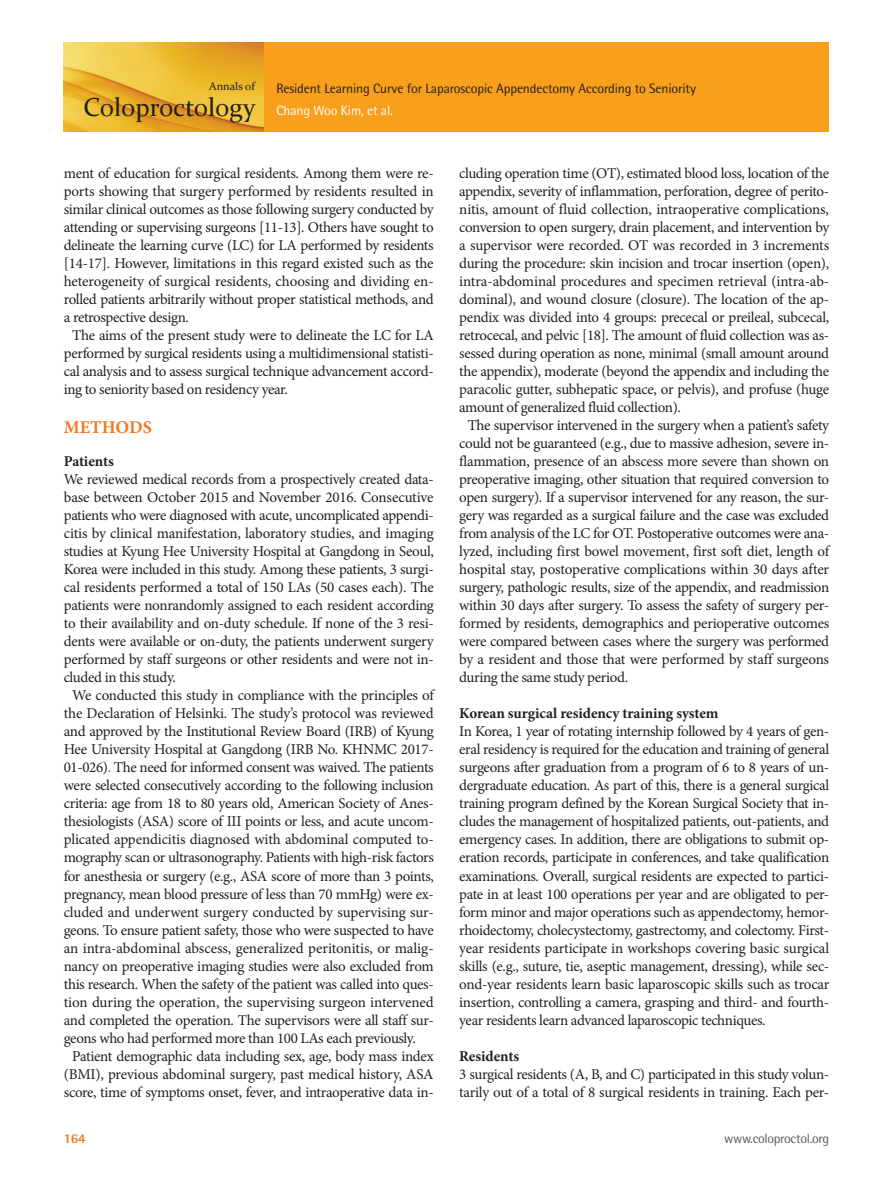
<style>
.page{position:relative;width:893px;height:1191px;background:#fff}
.page>*{position:absolute;margin:0;border:0;box-sizing:border-box;transform-origin:0 0}
.t1{font:25.95px "Constantia";color:#231f20}
.본문제목_대{font:700 18px "Minion Pro";letter-spacing:-.005em;color:#f47721}
.본문{font:15px/18px "Minion Pro";letter-spacing:-.025em;color:#231f20;text-align:justify}
.본문_앞단락0{font:15px/18px "Minion Pro";letter-spacing:-.025em;color:#231f20;text-align:justify}
.본문제목_중{font:700 15px "Minion Pro";letter-spacing:-.01em;color:#231f20}
.t2{font:13.5px "Rotis Semi Sans Std";letter-spacing:-.01em;color:#231f20}
.t3{font:13.5px "Rotis Semi Sans Std";letter-spacing:-.025em;color:#57585a}
.t4{font:13.5px "Rotis Semi Sans Std";letter-spacing:-.01em;color:#fff}
.t5{font:800 13.5px "Rotis Semi Sans Std";color:#f47721}
.t6{font:11.25px "Constantia";color:#231f20}
.s1{color:#ee1d23}
</style>
<div class="page">
<div style="left:264px;top:43px;width:565px;height:89px;background:#f89f1c"></div>
<img style="left:64px;top:43px;width:200px;height:89px">
<p class="t6" style="left:209px;top:79px;width:47px">Annals of</p>
<p class="t1" style="left:83px;top:90px;width:174px">Coloproctology</p>
<p class="t2" style="left:276px;top:80px;width:421px">Resident Learning Curve for Laparoscopic Appendectomy According to Seniority</p>
<p class="t4" style="left:276px;top:102px;width:118px">Chang Woo Kim, et al.</p>
<p class="본문" style="left:64px;top:164px;width:371px">ment of education for surgical residents. Among them were re&shy;ports showing that surgery performed by residents resulted in similar clinical outcomes as those following surgery conducted by attending or supervising surgeons [11-13]. Others have sought to delineate the learning curve (LC) for LA performed by residents [14-17]. However, limitations in this regard existed such as the heterogeneity of surgical residents, choosing and dividing en&shy;rolled patients arbitrarily without proper statistical methods, and a retrospective design.</p>
<p class="본문" style="left:64px;top:326px;width:372px;text-indent:9px">The aims of the present study were to delineate the LC for LA performed by surgical residents using a multidimensional statisti&shy;cal analysis and to assess surgical technique advancement accord&shy;ing to seniority based on residency year.</p>
<p class="본문제목_대" style="left:64px;top:414px;width:90px">METHODS</p>
<p class="본문제목_중" style="left:64px;top:451px;width:52px">Patients</p>
<p class="본문_앞단락0" style="left:64px;top:470px;width:372px">We reviewed medical records from a prospectively created data&shy;base between October 2015 and November 2016. Consecutive patients who were diagnosed with acute, uncomplicated appendi&shy;citis by clinical manifestation, laboratory studies, and imaging studies at Kyung Hee University Hospital at Gangdong in Seoul, Korea were included in this study. Among these patients, 3 surgi&shy;cal residents performed a total of 150 LAs (50 cases each). The patients were nonrandomly assigned to each resident according to their availability and on-duty schedule. If none of the 3 resi&shy;dents were available or on-duty, the patients underwent surgery performed by staff surgeons or other residents and were not in&shy;cluded in this study.</p>
<p class="본문" style="left:64px;top:686px;width:372px;text-indent:9px">We conducted this study in compliance with the principles of the Declaration of Helsinki. The study’s protocol was reviewed and approved by the Institutional Review Board (IRB) of Kyung Hee University Hospital at Gangdong (IRB No. KHNMC 2017- 01-026)<span class="s1">.</span> The need for informed consent was waived. The patients were selected consecutively according to the following inclusion criteria: age from 18 to 80 years old, American Society of Anes&shy;thesiologists (ASA) score of III points or less, and acute uncom&shy;plicated appendicitis diagnosed with abdominal computed to&shy;mography scan or ultrasonography. Patients with high-risk factors for anesthesia or surgery (e.g., ASA score of more than 3 points, pregnancy, mean blood pressure of less than 70 mmHg) were ex&shy;cluded and underwent surgery conducted by supervising sur&shy;geons. To ensure patient safety, those who were suspected to have an intra-abdominal abscess, generalized peritonitis, or malig&shy;nancy on preoperative imaging studies were also excluded from this research. When the safety of the patient was called into ques&shy;tion during the operation, the supervising surgeon intervened and completed the operation. The supervisors were all staff sur&shy;geons who had performed more than 100 LAs each previously.</p>
<p class="본문" style="left:64px;top:1046px;width:371px;text-align:center">Patient demographic data including sex, age, body mass index (BMI), previous abdominal surgery, past medical history, ASA score, time of symptoms onset, fever, and intraoperative data in-</p>
<p class="t5" style="left:64px;top:1129px;width:23px">164</p>
<p class="본문" style="left:459px;top:164px;width:372px">cluding operation time (OT), estimated blood loss, location of the appendix, severity of inflammation, perforation, degree of perito&shy;nitis, amount of fluid collection, intraoperative complications, conversion to open surgery, drain placement, and intervention by a supervisor were recorded. OT was recorded in 3 increments during the procedure: skin incision and trocar insertion (open), intra-abdominal procedures and specimen retrieval (intra-ab&shy;dominal), and wound closure (closure). The location of the ap&shy;pendix was divided into 4 groups: prececal or preileal, subcecal, retrocecal, and pelvic [18]. The amount of fluid collection was as&shy;sessed during operation as none, minimal (small amount around the appendix), moderate (beyond the appendix and including the paracolic gutter, subhepatic space, or pelvis), and profuse (huge amount of generalized fluid collection).</p>
<p class="본문" style="left:459px;top:416px;width:372px;text-indent:9px">The supervisor intervened in the surgery when a patient’s safety could not be guaranteed (e.g., due to massive adhesion, severe in&shy;flammation, presence of an abscess more severe than shown on preoperative imaging, other situation that required conversion to open surgery). If a supervisor intervened for any reason, the sur&shy;gery was regarded as a surgical failure and the case was excluded from analysis of the LC for OT. Postoperative outcomes were ana&shy;lyzed, including first bowel movement, first soft diet, length of hospital stay, postoperative complications within 30 days after surgery, pathologic results, size of the appendix, and readmission within 30 days after surgery. To assess the safety of surgery per&shy;formed by residents, demographics and perioperative outcomes were compared between cases where the surgery was performed by a resident and those that were performed by staff surgeons during the same study period.</p>
<p class="본문제목_중" style="left:459px;top:703px;width:261px">Korean surgical residency training system</p>
<p class="본문_앞단락0" style="left:459px;top:722px;width:371px">In Korea, 1 year of rotating internship followed by 4 years of gen&shy;eral residency is required for the education and training of general surgeons after graduation from a program of 6 to 8 years of un&shy;dergraduate education. As part of this, there is a general surgical training program defined by the Korean Surgical Society that in&shy;cludes the management of hospitalized patients, out-patients, and emergency cases. In addition, there are obligations to submit op&shy;eration records, participate in conferences, and take qualification examinations. Overall, surgical residents are expected to partici&shy;pate in at least 100 operations per year and are obligated to per&shy;form minor and major operations such as appendectomy, hemor&shy;rhoidectomy, cholecystectomy, gastrectomy, and colectomy. First&shy;year residents participate in workshops covering basic surgical skills (e.g., suture, tie, aseptic management, dressing), while sec&shy;ond-year residents learn basic laparoscopic skills such as trocar insertion, controlling a camera, grasping and third- and fourth&shy;year residents learn advanced laparoscopic techniques.</p>
<p class="본문제목_중" style="left:459px;top:1045px;width:61px">Residents</p>
<p class="본문_앞단락0" style="left:459px;top:1064px;width:371px">3 surgical residents (A, B, and C) participated in this study volun&shy;tarily out of a total of 8 surgical residents in training. Each per-</p>
<p class="t3" style="left:724px;top:1130px;width:106px">www.coloproctol.org</p>
</div>
